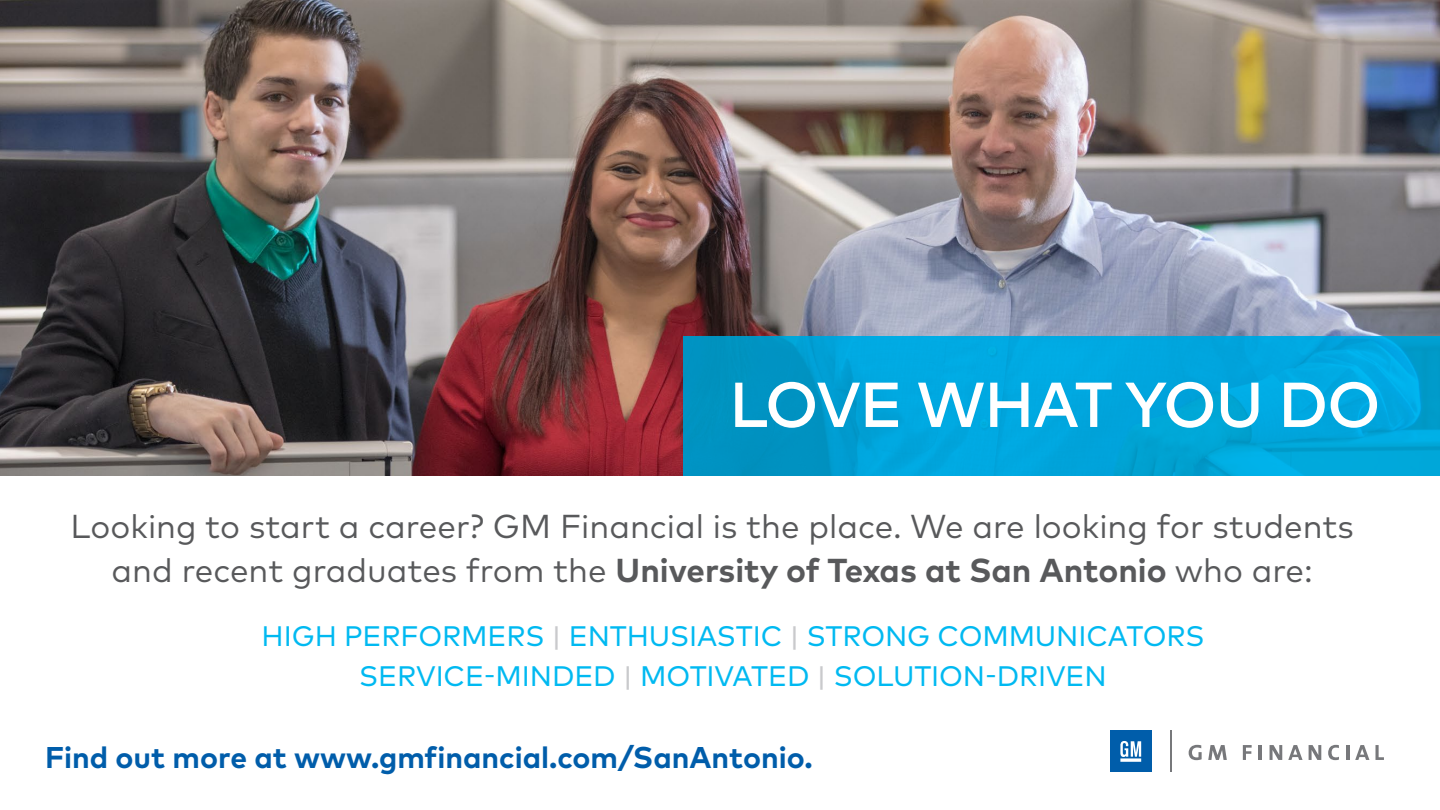
<style>
.page{position:relative;width:1440px;height:810px;background:#fff}
.page>*{position:absolute;margin:0;border:0;box-sizing:border-box;transform-origin:0 0}
.t1{font:500 63.3px "Mark Pro";letter-spacing:-.02em;color:#fff}
.t2{font:33.15px/44.2px "Mark Pro";color:#58595b;text-align:center}
.t3{font:700 30px "Mark Pro";color:#005daa}
.t4{font:28.2px/40.7px "Mark Pro";letter-spacing:-.005em;color:#00b9f1;text-align:center}
.s1{font-weight:700}
.s2{color:#c9cacc}
</style>
<div class="page">
<img style="left:0;top:0;width:1440px;height:476px">
<svg style="left:684px;top:336px;width:756px;height:140px;background:#00a2d7"></svg>
<svg style="left:1189px;top:745px;width:13px;height:15px"></svg>
<svg style="left:1208px;top:745px;width:19px;height:15px"></svg>
<svg style="left:1243px;top:745px;width:9px;height:15px"></svg>
<hr style="left:1258px;top:745px;width:4px;height:15px;background:#77787b">
<svg style="left:1270px;top:745px;width:12px;height:15px"></svg>
<svg style="left:1288px;top:745px;width:15px;height:15px"></svg>
<svg style="left:1309px;top:745px;width:12px;height:15px"></svg>
<svg style="left:1328px;top:745px;width:11px;height:15px"></svg>
<hr style="left:1346px;top:745px;width:3px;height:15px;background:#77787b">
<svg style="left:1355px;top:745px;width:14px;height:15px"></svg>
<svg style="left:1376px;top:745px;width:8px;height:15px"></svg>
<hr style="left:1170px;top:731px;width:2px;height:41px;background:#77787b">
<div style="left:1110px;top:731px;width:42px;height:41px;background:#005daa"></div>
<svg style="left:1120px;top:741px;width:21px;height:21px"></svg>
<h1 class="t1" style="left:729px;top:357px;width:653px">LOVE WHAT YOU DO</h1>
<p class="t2" style="left:71px;top:501px;width:1285px">Looking to start a career? GM Financial is the place. We are looking for students and recent graduates from the <span class="s1">University of Texas at San Antonio</span> who are:</p>
<p class="t4" style="left:262px;top:613px;width:944px">HIGH PERFORMERS <span class="s2">|</span> ENTHUSIASTIC <span class="s2">|</span> STRONG COMMUNICATORS<br>SERVICE-MINDED <span class="s2">|</span> MOTIVATED <span class="s2">|</span> SOLUTION-DRIVEN</p>
<p class="t3" style="left:45px;top:734px;width:769px">Find out more at www.gmfinancial.com/SanAntonio.</p>
</div>
